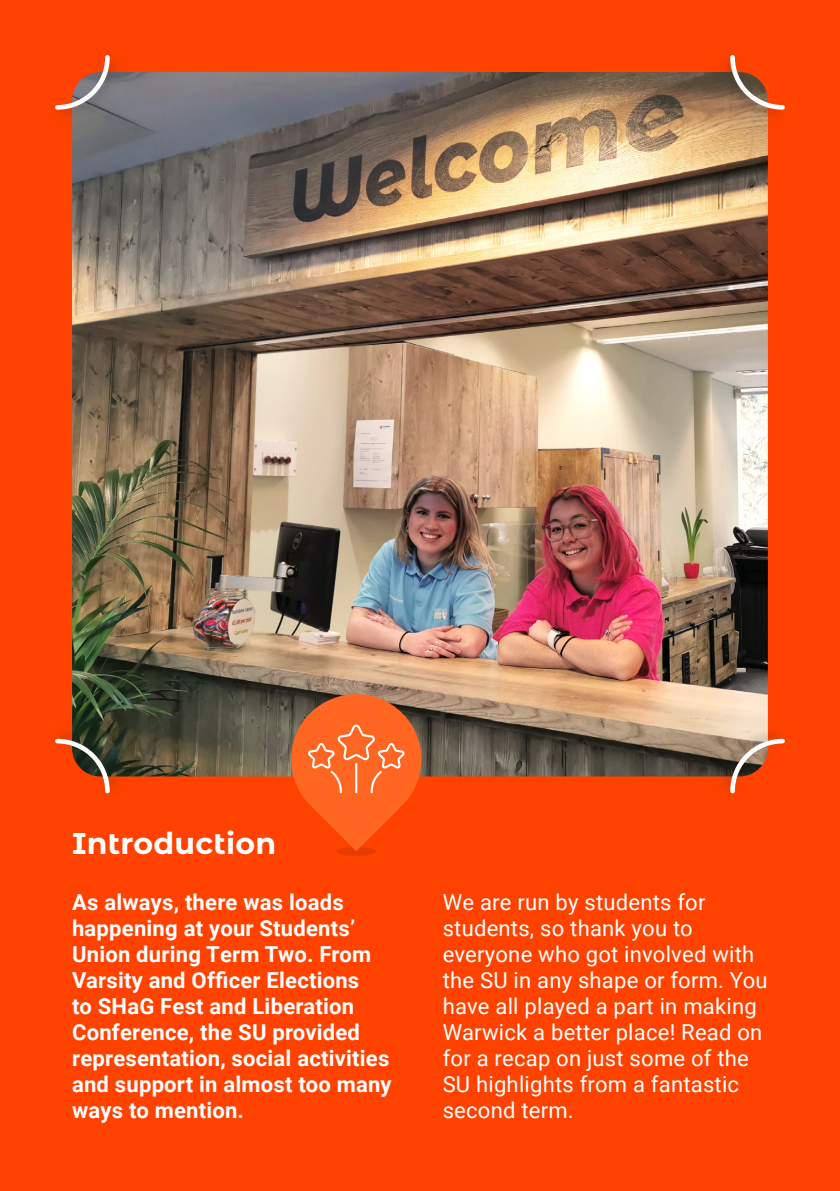
<style>
.page{position:relative;width:840px;height:1191px;background:#fff}
.page>*{position:absolute;margin:0;border:0;box-sizing:border-box;transform-origin:0 0}
.t1{font:700 30px "Montserrat Alternates";letter-spacing:.01em;color:#fff}
.Body_copy{font:700 22px/26px "Roboto";letter-spacing:.01em;color:#fff}
.Body_copy-2{font:22px/26px "Roboto";letter-spacing:.01em;color:#fff}
</style>
<div class="page">
<img style="left:839px;top:0;width:1px;height:1191px">
<div style="left:0;top:0;width:839px;height:1191px;background:#ff4200"></div>
<img style="left:72px;top:72px;width:695px;height:704px">
<div style="left:50px;top:50px;width:73px;height:73px;background:#231f20;opacity:.25"></div>
<svg style="left:53px;top:53px;width:59px;height:59px"></svg>
<div style="left:716px;top:50px;width:73px;height:73px;background:#231f20;opacity:.25"></div>
<svg style="left:727px;top:53px;width:59px;height:59px"></svg>
<div style="left:50px;top:725px;width:73px;height:73px;background:#231f20;opacity:.25"></div>
<svg style="left:53px;top:736px;width:59px;height:60px"></svg>
<div style="left:716px;top:725px;width:73px;height:73px;background:#231f20;opacity:.25"></div>
<svg style="left:727px;top:736px;width:59px;height:60px"></svg>
<div style="left:336px;top:847px;width:40px;height:9px;background:#e73c01;border-radius:50%"></div>
<svg style="left:284px;top:688px;width:143px;height:163px"></svg>
<p class="t1" style="left:72px;top:822px;width:205px">Introduction</p>
<p class="Body_copy" style="left:72px;top:888px;width:321px">As always, there was loads happening at your Students’<br>Union during Term Two. From<br>Varsity and Officer Elections<br>to SHaG Fest and Liberation<br>Conference, the SU provided representation, social activities and support in almost too many ways to mention.</p>
<p class="Body_copy-2" style="left:442px;top:888px;width:326px">We are run by students for students, so thank you to everyone who got involved with the SU in any shape or form. You have all played a part in making<br>Warwick a better place! Read on for a recap on just some of the<br>SU highlights from a fantastic second term.</p>
</div>
